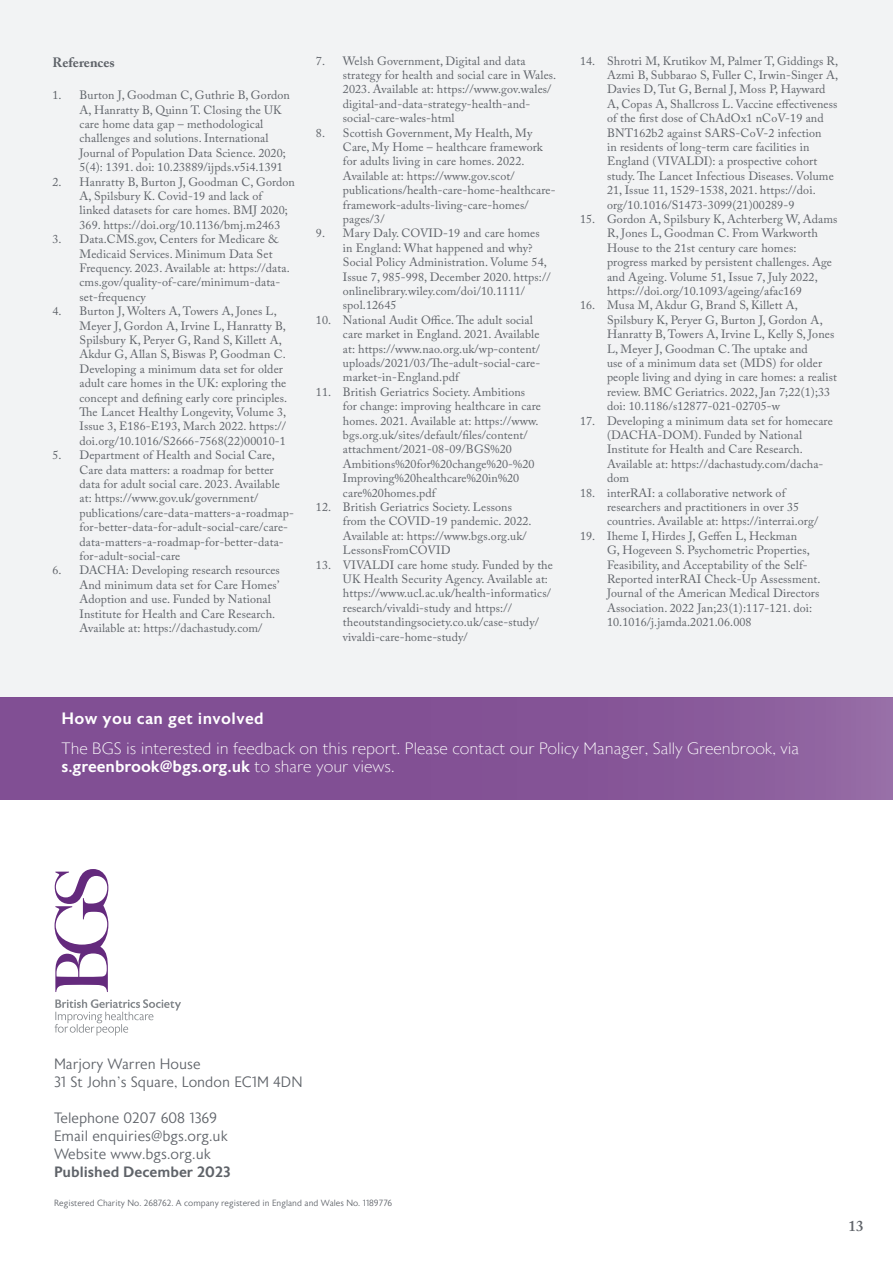
<style>
.page{position:relative;width:893px;height:1263px;background:#fff}
.page>*{position:absolute;margin:0;border:0;box-sizing:border-box;transform-origin:0 0}
.t1{font:200 16.5px/17.9px "Astoria Sans";color:#fff}
.t2{font:500 16.5px "Astoria Sans";letter-spacing:.025em;color:#fff}
.t3{font:300 15px/18px "Astoria Sans";color:#5f6369}
.t4{font:500 15px "Astoria Sans";color:#5f6369}
.t5{font:600 15px "Adobe Caslon Pro";color:#5f6369}
.t6{font:700 13.5px "Adobe Caslon Pro";color:#5f6369}
.t7{font:12px/14.4px "Adobe Caslon Pro";letter-spacing:.01em;color:#5f6369}
.t8{font:300 9px "Astoria Sans";color:#5f6369}
.s1{font-weight:500}
</style>
<div class="page">
<div style="left:0;top:0;width:893px;height:698px;background:#f2f3f4"></div>
<svg style="left:55px;top:999px;width:126px;height:36px"></svg>
<svg style="left:55px;top:869px;width:53px;height:123px"></svg>
<div style="left:0;top:698px;width:893px;height:102px;background:linear-gradient(to right,#7c4990,#8e619f)"></div>
<p class="t6" style="left:52px;top:54px;width:64px">References</p>
<p class="t7" style="left:80px;top:88px;width:212px;text-indent:-27px">1. Burton J, Goodman C, Guthrie B, Gordon A, Hanratty B, Quinn T. Closing the UK care home data gap – methodological challenges and solutions. International Journal of Population Data Science. 2020; 5(4): 1391. doi: 10.23889/ijpds.v5i4.1391</p>
<p class="t7" style="left:80px;top:174px;width:217px;text-indent:-27px">2. Hanratty B, Burton J, Goodman C, Gordon A, Spilsbury K. Covid-19 and lack of linked datasets for care homes. BMJ 2020; 369. https://doi.org/10.1136/bmj.m2463</p>
<p class="t7" style="left:80px;top:232px;width:212px;text-indent:-27px">3. Data.CMS.gov, Centers for Medicare &amp; Medicaid Services. Minimum Data Set Frequency. 2023. Available at: https://data. cms.gov/quality-of-care/minimum-data&shy;set-frequency</p>
<p class="t7" style="left:80px;top:304px;width:209px;text-indent:-27px">4. Burton J, Wolters A, Towers A, Jones L, Meyer J, Gordon A, Irvine L, Hanratty B, Spilsbury K, Peryer G, Rand S, Killett A, Akdur G, Allan S, Biswas P, Goodman C.<br>Developing a minimum data set for older adult care homes in the UK: exploring the concept and defining early core principles.<br>The Lancet Healthy Longevity, Volume 3, Issue 3, E186-E193, March 2022. https:// doi.org/10.1016/S2666-7568(22)00010-1</p>
<p class="t7" style="left:80px;top:448px;width:216px;text-indent:-27px">5. Department of Health and Social Care, Care data matters: a roadmap for better data for adult social care. 2023. Available at: https://www.gov.uk/government/ publications/care-data-matters-a-roadmap&shy;for-better-data-for-adult-social-care/care&shy;data-matters-a-roadmap-for-better-data&shy;for-adult-social-care</p>
<p class="t7" style="left:80px;top:563px;width:202px;text-indent:-27px">6. DACHA: Developing research resources And minimum data set for Care Homes’ Adoption and use. Funded by National Institute for Health and Care Research.<br>Available at: https://dachastudy.com/</p>
<p class="t7" style="left:343px;top:53px;width:215px;text-indent:-27px">7. Welsh Government, Digital and data strategy for health and social care in Wales.<br>2023. Available at: https://www.gov.wales/ digital-and-data-strategy-health-and&shy;social-care-wales-html</p>
<p class="t7" style="left:343px;top:125px;width:214px;text-indent:-27px">8. Scottish Government, My Health, My Care, My Home – healthcare framework for adults living in care homes. 2022.<br>Available at: https://www.gov.scot/ publications/health-care-home-healthcare&shy;framework-adults-living-care-homes/ pages/3/</p>
<p class="t7" style="left:343px;top:226px;width:209px;text-indent:-27px">9. Mary Daly. COVID-19 and care homes in England: What happened and why?<br>Social Policy Administration. Volume 54, Issue 7, 985-998, December 2020. https:// onlinelibrary.wiley.com/doi/10.1111/ spol.12645</p>
<p class="t7" style="left:343px;top:312px;width:199px;text-indent:-27px">10. National Audit Office. The adult social care market in England. 2021. Available at: https://www.nao.org.uk/wp-content/ uploads/2021/03/The-adult-social-care&shy;market-in-England.pdf</p>
<p class="t7" style="left:343px;top:384px;width:200px;text-indent:-27px">11. British Geriatrics Society. Ambitions for change: improving healthcare in care homes. 2021. Available at: https://www. bgs.org.uk/sites/default/files/content/ attachment/2021-08-09/BGS%20<br>Ambitions%20for%20change%20-%20<br>Improving%20healthcare%20in%20 care%20homes.pdf</p>
<p class="t7" style="left:343px;top:500px;width:190px;text-indent:-27px">12. British Geriatrics Society. Lessons from the COVID-19 pandemic. 2022.<br>Available at: https://www.bgs.org.uk/ LessonsFromCOVID</p>
<p class="t7" style="left:343px;top:557px;width:212px;text-indent:-27px">13. VIVALDI care home study. Funded by the UK Health Security Agency. Available at: https://www.ucl.ac.uk/health-informatics/ research/vivaldi-study and https:// theoutstandingsociety.co.uk/case-study/ vivaldi-care-home-study/</p>
<p class="t7" style="left:607px;top:53px;width:233px;text-indent:-27px">14. Shrotri M, Krutikov M, Palmer T, Giddings R, Azmi B, Subbarao S, Fuller C, Irwin-Singer A, Davies D, Tut G, Bernal J, Moss P, Hayward A, Copas A, Shallcross L. Vaccine effectiveness of the first dose of ChAdOx1 nCoV-19 and BNT162b2 against SARS-CoV-2 infection<br>in residents of long-term care facilities in England (VIVALDI): a prospective cohort study. The Lancet Infectious Diseases. Volume 21, Issue 11, 1529-1538, 2021. https://doi. org/10.1016/S1473-3099(21)00289-9</p>
<p class="t7" style="left:607px;top:212px;width:232px;text-indent:-27px">15. Gordon A, Spilsbury K, Achterberg W, Adams R, Jones L, Goodman C. From Warkworth House to the 21st century care homes: progress marked by persistent challenges. Age and Ageing. Volume 51, Issue 7, July 2022, https://doi.org/10.1093/ageing/afac169</p>
<p class="t7" style="left:607px;top:298px;width:231px;text-indent:-27px">16. Musa M, Akdur G, Brand S, Killett A, Spilsbury K, Peryer G, Burton J, Gordon A, Hanratty B, Towers A, Irvine L, Kelly S, Jones L, Meyer J, Goodman C. The uptake and<br>use of a minimum data set (MDS) for older people living and dying in care homes: a realist review. BMC Geriatrics. 2022, Jan 7;22(1);33 doi: 10.1186/s12877-021-02705-w</p>
<p class="t7" style="left:607px;top:413px;width:227px;text-indent:-27px">17. Developing a minimum data set for homecare (DACHA-DOM). Funded by National Institute for Health and Care Research.<br>Available at: https://dachastudy.com/dacha&shy;dom</p>
<p class="t7" style="left:607px;top:485px;width:213px;text-indent:-27px">18. interRAI: a collaborative network of researchers and practitioners in over 35 countries. Available at: https://interrai.org/</p>
<p class="t7" style="left:607px;top:528px;width:215px;text-indent:-27px">19. Iheme I, Hirdes J, Geffen L, Heckman<br>G, Hogeveen S. Psychometric Properties, Feasibility, and Acceptability of the Self-Reported interRAI Check-Up Assessment.<br>Journal of the American Medical Directors Association. 2022 Jan;23(1):117-121. doi:<br>10.1016/j.jamda.2021.06.008</p>
<h1 class="t2" style="left:62px;top:709px;width:204px">How you can get involved</h1>
<h1 class="t1" style="left:62px;top:740px;width:739px">The BGS is interested in feedback on this report. Please contact our Policy Manager, Sally Greenbrook, via <span class="s1">s.greenbrook@bgs.org.uk</span> to share your views.</h1>
<p class="t3" style="left:54px;top:1055px;width:250px">Marjory Warren House<br>31 St John’s Square, London EC1M 4DN</p>
<p class="t3" style="left:54px;top:1109px;width:175px">Telephone 0207 608 1369<br>Email enquiries@bgs.org.uk<br>Website www.bgs.org.uk</p>
<p class="t4" style="left:54px;top:1163px;width:178px">Published December 2023</p>
<p class="t8" style="left:54px;top:1198px;width:340px">Registered Charity No. 268762. A company registered in England and Wales No. 1189776</p>
<p class="t5" style="left:848px;top:1216px;width:16px">13</p>
</div>
